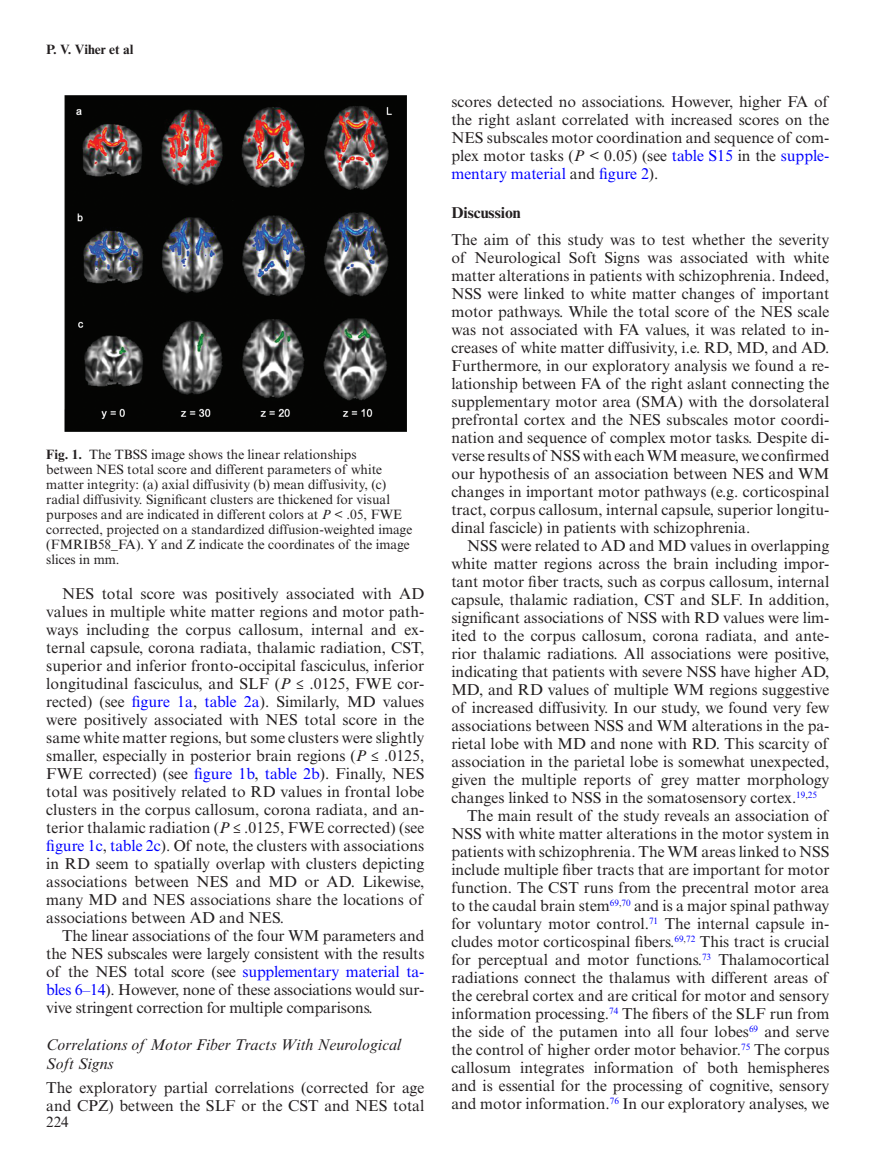
<style>
.page{position:relative;width:891px;height:1175px;background:#fff}
.page>*{position:absolute;margin:0;border:0;box-sizing:border-box;transform-origin:0 0}
.t1{font:15.75px/18px "Times New Roman MT Std";color:#231f20;text-align:justify}
.t2{font:italic 15.75px/18px "Times New Roman MT Std";color:#231f20}
.t3{font:700 15.75px "Times New Roman MT Std";color:#231f20}
.t4{font:15px "Times New Roman MT Std";color:#231f20}
.t5{font:13.5px/15px "Times New Roman MT Std";color:#231f20}
.t6{font:700 13.5px "Times New Roman MT Std";color:#231f20}
.s1{font-weight:700}
.s2{font-style:italic}
.s3{color:#00f}
</style>
<div class="page">
<img style="left:64px;top:95px;width:342px;height:336px">
<p class="t6" style="left:46px;top:41px;width:89px">P. V. Viher et al</p>
<p class="t5" style="left:46px;top:446px;width:367px"><span class="s1">Fig. 1.</span> The TBSS image shows the linear relationships<br>between NES total score and different parameters of white matter integrity: (a) axial diffusivity (b) mean diffusivity, (c) radial diffusivity. Significant clusters are thickened for visual purposes and are indicated in different colors at <span class="s2">P</span> &lt; .05, FWE corrected, projected on a standardized diffusion-weighted image (FMRIB58_FA). Y and Z indicate the coordinates of the image slices in mm.</p>
<p class="t1" style="left:46px;top:584px;width:380px;text-indent:16px">NES total score was positively associated with AD values in multiple white matter regions and motor path&shy;ways including the corpus callosum, internal and ex&shy;ternal capsule, corona radiata, thalamic radiation, CST, superior and inferior fronto-occipital fasciculus, inferior longitudinal fasciculus, and SLF (<span class="s2">P</span> ≤ .0125, FWE cor&shy;rected) (see <span class="s3">figure 1a</span>, <span class="s3">table 2a</span>). Similarly, MD values were positively associated with NES total score in the same white matter regions, but some clusters were slightly smaller, especially in posterior brain regions (<span class="s2">P</span> ≤ .0125, FWE corrected) (see <span class="s3">figure 1b</span>, <span class="s3">table 2b</span>). Finally, NES total was positively related to RD values in frontal lobe clusters in the corpus callosum, corona radiata, and an&shy;terior thalamic radiation (<span class="s2">P</span> ≤ .0125, FWE corrected) (see <span class="s3">figure 1c</span>, <span class="s3">table 2c</span>). Of note, the clusters with associations in RD seem to spatially overlap with clusters depicting associations between NES and MD or AD. Likewise, many MD and NES associations share the locations of associations between AD and NES.</p>
<p class="t1" style="left:46px;top:926px;width:380px;text-indent:16px">The linear associations of the four WM parameters and the NES subscales were largely consistent with the results of the NES total score (see <span class="s3">supplementary material ta&shy;bles 6–14</span>). However, none of these associations would sur&shy;vive stringent correction for multiple comparisons.</p>
<p class="t2" style="left:46px;top:1036px;width:356px">Correlations of Motor Fiber Tracts With Neurological<br>Soft Signs</p>
<p class="t1" style="left:46px;top:1078px;width:380px">The exploratory partial correlations (corrected for age and CPZ) between the SLF or the CST and NES total</p>
<p class="t4" style="left:46px;top:1113px;width:24px">224</p>
<p class="t1" style="left:451px;top:92px;width:380px">scores detected no associations. However, higher FA of the right aslant correlated with increased scores on the NES subscales motor coordination and sequence of com&shy;plex motor tasks (<span class="s2">P</span> &lt; 0.05) (see <span class="s3">table S15</span> in the <span class="s3">supple&shy;mentary material</span> and <span class="s3">figure 2</span>).</p>
<p class="t3" style="left:451px;top:203px;width:71px">Discussion</p>
<p class="t1" style="left:451px;top:230px;width:380px">The aim of this study was to test whether the severity of Neurological Soft Signs was associated with white matter alterations in patients with schizophrenia. Indeed, NSS were linked to white matter changes of important motor pathways. While the total score of the NES scale was not associated with FA values, it was related to in&shy;creases of white matter diffusivity, i.e. RD, MD, and AD.<br>Furthermore, in our exploratory analysis we found a re&shy;lationship between FA of the right aslant connecting the supplementary motor area (SMA) with the dorsolateral prefrontal cortex and the NES subscales motor coordi&shy;nation and sequence of complex motor tasks. Despite di&shy;verse results of NSS with each WM measure, we confirmed our hypothesis of an association between NES and WM changes in important motor pathways (e.g. corticospinal tract, corpus callosum, internal capsule, superior longitu&shy;dinal fascicle) in patients with schizophrenia.</p>
<p class="t1" style="left:467px;top:536px;width:364px">NSS were related to AD and MD values in overlapping</p>
<p class="t1" style="left:451px;top:554px;width:380px">white matter regions across the brain including impor-</p>
<p class="t1" style="left:451px;top:572px;width:379px">tant motor fiber tracts, such as corpus callosum, internal</p>
<p class="t1" style="left:451px;top:590px;width:380px">capsule, thalamic radiation, CST and SLF. In addition,</p>
<p class="t1" style="left:451px;top:608px;width:380px">significant associations of NSS with RD values were lim-</p>
<p class="t1" style="left:451px;top:626px;width:379px">ited to the corpus callosum, corona radiata, and ante-</p>
<p class="t1" style="left:451px;top:644px;width:380px">rior thalamic radiations. All associations were positive,</p>
<p class="t1" style="left:451px;top:662px;width:380px">indicating that patients with severe NSS have higher AD,</p>
<p class="t1" style="left:451px;top:680px;width:380px">MD, and RD values of multiple WM regions suggestive</p>
<p class="t1" style="left:451px;top:698px;width:380px">of increased diffusivity. In our study, we found very few</p>
<p class="t1" style="left:451px;top:716px;width:380px">associations between NSS and WM alterations in the pa-</p>
<p class="t1" style="left:451px;top:734px;width:378px">rietal lobe with MD and none with RD. This scarcity of</p>
<p class="t1" style="left:451px;top:752px;width:379px">association in the parietal lobe is somewhat unexpected,</p>
<p class="t1" style="left:451px;top:770px;width:380px">given the multiple reports of grey matter morphology</p>
<p class="t1" style="left:451px;top:788px;width:367px">changes linked to NSS in the somatosensory cortex.<sup>19</sup><sup>,</sup><sup>25</sup></p>
<p class="t1" style="left:467px;top:806px;width:362px">The main result of the study reveals an association of</p>
<p class="t1" style="left:451px;top:824px;width:379px">NSS with white matter alterations in the motor system in</p>
<p class="t1" style="left:451px;top:842px;width:380px">patients with schizophrenia. The WM areas linked to NSS</p>
<p class="t1" style="left:451px;top:860px;width:380px">include multiple fiber tracts that are important for motor</p>
<p class="t1" style="left:451px;top:878px;width:379px">function. The CST runs from the precentral motor area</p>
<p class="t1" style="left:451px;top:896px;width:379px">to the caudal brain stem<sup>69</sup><sup>,</sup><sup>70</sup> and is a major spinal pathway</p>
<p class="t1" style="left:451px;top:914px;width:380px">for voluntary motor control.<sup>71</sup> The internal capsule in-</p>
<p class="t1" style="left:451px;top:932px;width:380px">cludes motor corticospinal fibers.<sup>69</sup><sup>,</sup><sup>72</sup> This tract is crucial</p>
<p class="t1" style="left:451px;top:950px;width:379px">for perceptual and motor functions.<sup>73</sup> Thalamocortical</p>
<p class="t1" style="left:451px;top:968px;width:378px">radiations connect the thalamus with different areas of</p>
<p class="t1" style="left:451px;top:986px;width:380px">the cerebral cortex and are critical for motor and sensory</p>
<p class="t1" style="left:451px;top:1004px;width:380px">information processing.<sup>74</sup> The fibers of the SLF run from</p>
<p class="t1" style="left:451px;top:1022px;width:380px">the side of the putamen into all four lobes<sup>69</sup> and serve</p>
<p class="t1" style="left:451px;top:1040px;width:380px">the control of higher order motor behavior.<sup>75</sup> The corpus</p>
<p class="t1" style="left:451px;top:1058px;width:379px">callosum integrates information of both hemispheres</p>
<p class="t1" style="left:451px;top:1076px;width:380px">and is essential for the processing of cognitive, sensory</p>
<p class="t1" style="left:451px;top:1094px;width:379px">and motor information.<sup>76</sup> In our exploratory analyses, we</p>
</div>
